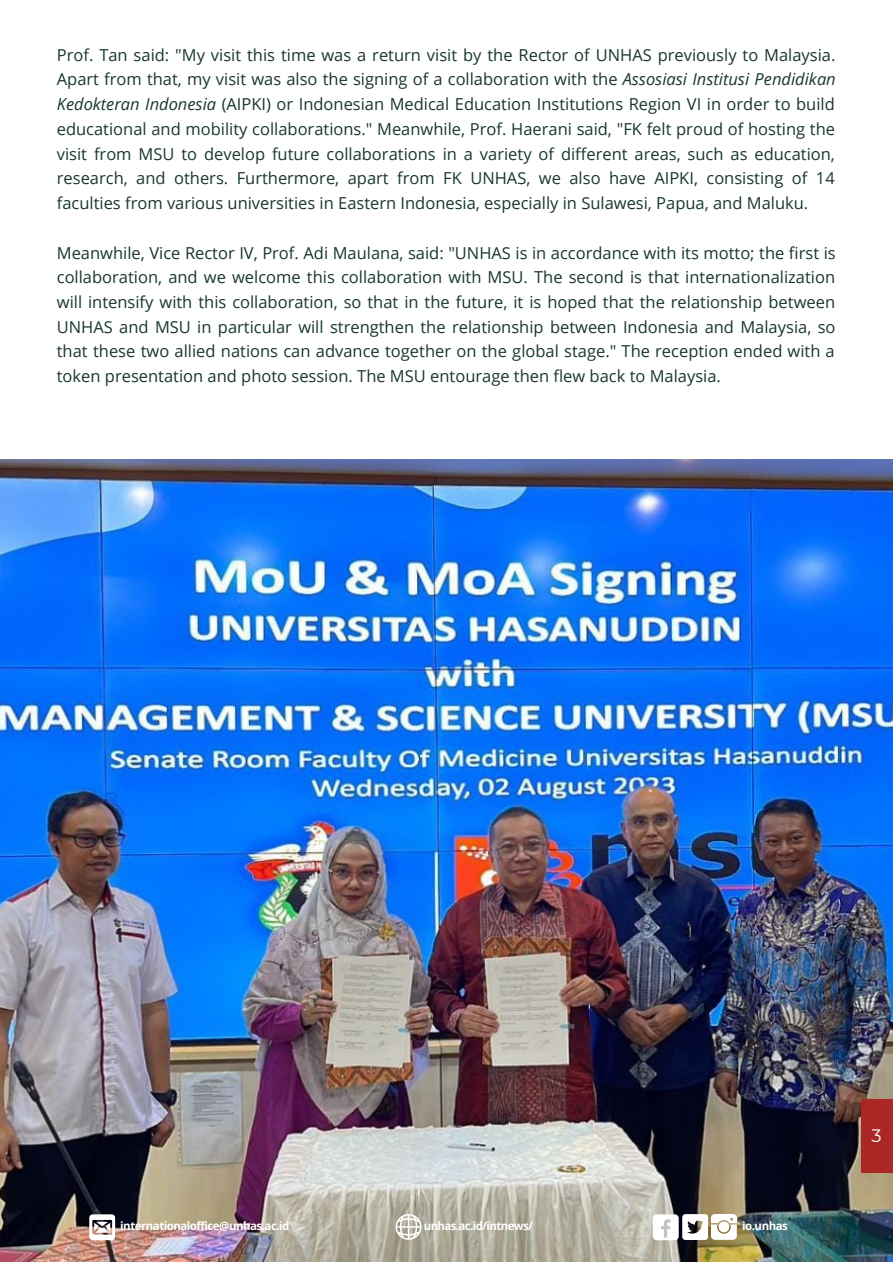
<style>
.page{position:relative;width:893px;height:1264px;background:#fff}
.page>*{position:absolute;margin:0;border:0;box-sizing:border-box;transform-origin:0 0}
.t1{font:18px "Montserrat";color:#fff}
.t2{font:16.5px/24.8px "Open Sans";color:#19372f;text-align:justify}
.t3{font:700 11.55px "Open Sans";letter-spacing:-.045em;color:#fff}
.s1{font-style:italic}
</style>
<div class="page">
<img style="left:0;top:459px;width:892px;height:802px">
<div style="left:860px;top:1099px;width:32px;height:74px;background:#aa2725"></div>
<div style="left:652px;top:1214px;width:26px;height:26px;background:#fff;border-radius:4px"></div>
<svg style="left:661px;top:1219px;width:9px;height:18px"></svg>
<svg style="left:682px;top:1213px;width:54px;height:26px"></svg>
<svg style="left:395px;top:1213px;width:26px;height:26px"></svg>
<svg style="left:89px;top:1214px;width:26px;height:26px"></svg>
<p class="t2" style="left:57px;top:42px;width:780px">Prof. Tan said: "My visit this time was a return visit by the Rector of UNHAS previously to Malaysia.<br>Apart from that, my visit was also the signing of a collaboration with the <span class="s1">Assosiasi Institusi Pendidikan Kedokteran Indonesia</span> (AIPKI) or Indonesian Medical Education Institutions Region VI in order to build educational and mobility collaborations." Meanwhile, Prof. Haerani said, "FK felt proud of hosting the visit from MSU to develop future collaborations in a variety of different areas, such as education, research, and others. Furthermore, apart from FK UNHAS, we also have AIPKI, consisting of 14 faculties from various universities in Eastern Indonesia, especially in Sulawesi, Papua, and Maluku.</p>
<p class="t2" style="left:57px;top:240px;width:780px">Meanwhile, Vice Rector IV, Prof. Adi Maulana, said: "UNHAS is in accordance with its motto; the first is collaboration, and we welcome this collaboration with MSU. The second is that internationalization will intensify with this collaboration, so that in the future, it is hoped that the relationship between UNHAS and MSU in particular will strengthen the relationship between Indonesia and Malaysia, so that these two allied nations can advance together on the global stage." The reception ended with a token presentation and photo session. The MSU entourage then flew back to Malaysia.</p>
<p class="t3" style="left:120px;top:1217px;width:171px">internationaloffice@unhas.ac.id</p>
<p class="t3" style="left:423px;top:1217px;width:111px">unhas.ac.id/intnews/</p>
<p class="t3" style="left:742px;top:1217px;width:47px">io.unhas</p>
<p class="t1" style="left:871px;top:1124px;width:12px">3</p>
</div>
